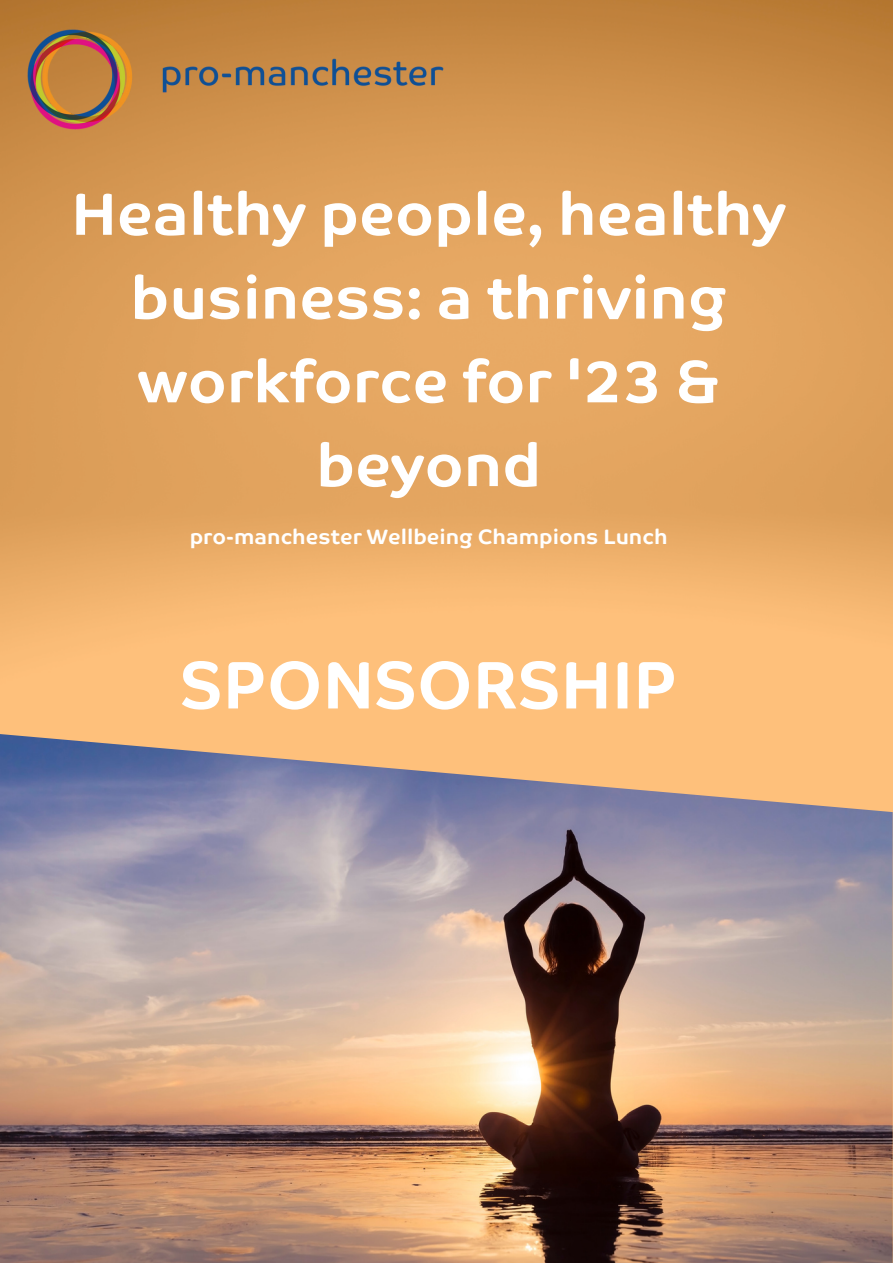
<style>
.page{position:relative;width:893px;height:1264px;background:#fff}
.page>*{position:absolute;margin:0;border:0;box-sizing:border-box;transform-origin:0 0}
.t1{font:700 67.35px "Co Text Corp";color:#fff}
.t2{font:700 59.85px/83.7px "Co Text Corp";color:#fff;text-align:center}
.t3{font:700 21px "Co Text Corp";color:#fff}
</style>
<div class="page">
<img style="left:0;top:0;width:892px;height:733px">
<img style="left:0;top:733px;width:892px;height:529px">
<img style="left:25px;top:27px;width:421px;height:105px">
<p class="t2" style="left:71px;top:172px;width:716px">Healthy people, healthy business: a thriving workforce for '23 &amp; beyond</p>
<p class="t3" style="left:190px;top:524px;width:479px">pro-manchester Wellbeing Champions Lunch</p>
<p class="t1" style="left:180px;top:646px;width:498px">SPONSORSHIP</p>
</div>
